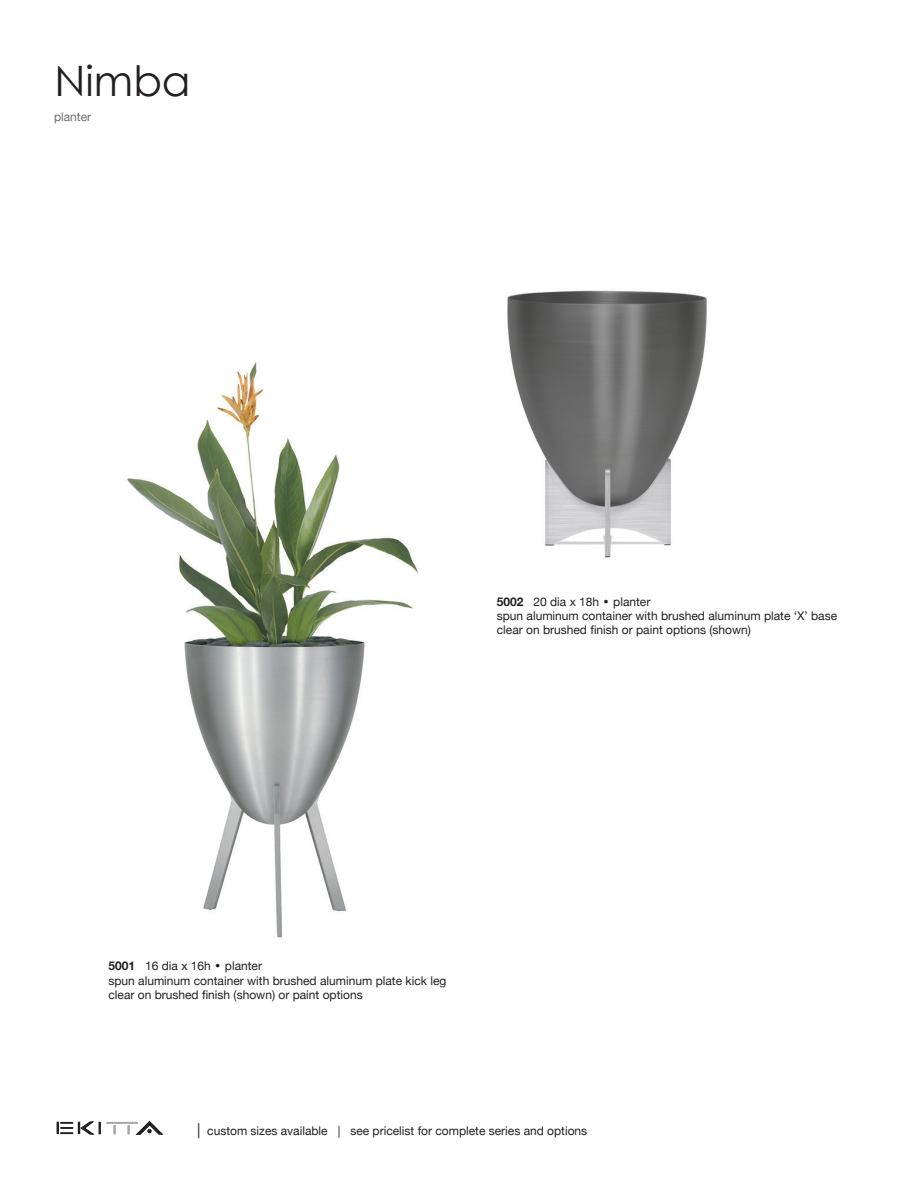
<style>
.page{position:relative;width:918px;height:1188px;background:#fff}
.page>*{position:absolute;margin:0;border:0;box-sizing:border-box;transform-origin:0 0}
.t1{font:42px "Century Gothic";color:#231f20}
.t2{font:12px/14.4px "Helvetica Neue";color:#231f20}
.t3{font:12px "Helvetica Neue";color:#6c6d70}
.s1{font-weight:700}
.s2{font-family:"Century Gothic"}
.s3{font-size:15px}
</style>
<div class="page">
<svg style="left:127px;top:1125px;width:3px;height:9px"></svg>
<svg style="left:113px;top:1125px;width:3px;height:9px"></svg>
<hr style="left:106px;top:1122px;width:32px;height:2px;background:#a1a3a6">
<svg style="left:57px;top:1122px;width:44px;height:12px"></svg>
<svg style="left:136px;top:1121px;width:27px;height:14px"></svg>
<img style="left:127px;top:362px;width:291px;height:576px">
<img style="left:507px;top:290px;width:200px;height:268px">
<h1 class="t1" style="left:54px;top:55px;width:138px">Nimba</h1>
<p class="t3" style="left:54px;top:108px;width:39px">planter</p>
<p class="t2" style="left:497px;top:595px;width:342px"><span class="s1">5002</span> 20 dia x 18h <span class="s2">•</span> planter<br>spun aluminum container with brushed aluminum plate ‘X’ base clear on brushed finish or paint options (shown)</p>
<p class="t2" style="left:108px;top:960px;width:339px"><span class="s1">5001</span> 16 dia x 16h <span class="s2">•</span> planter<br>spun aluminum container with brushed aluminum plate kick leg clear on brushed finish (shown) or paint options</p>
<p class="t2" style="left:197px;top:1124px;width:392px"><span class="s3">|</span> custom sizes available | see pricelist for complete series and options</p>
</div>
